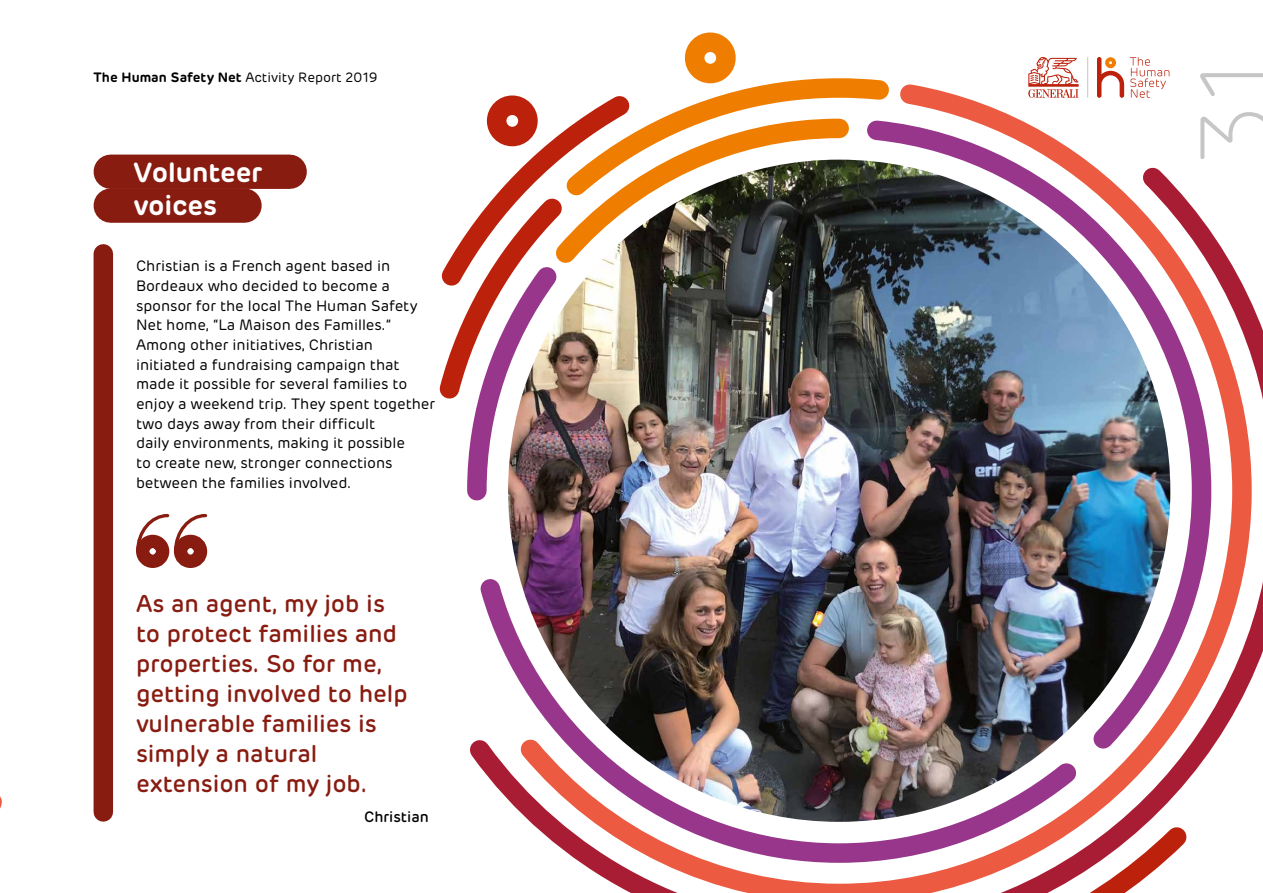
<style>
.page{position:relative;width:1263px;height:893px;background:#fff}
.page>*{position:absolute;margin:0;border:0;box-sizing:border-box;transform-origin:0 0}
.t1{font:200 108px "Rubrik";color:#c6c6c6}
.t2{font:600 27.45px/33.2px "Rubrik";color:#fff}
.t3{font:500 24px/30px "Rubrik";color:#881c11}
.t4{font:15px/19.6px "Rubrik";color:#000}
.t5{font:500 15px "Rubrik";color:#000}
.t6{font:13.5px "Rubrik";color:#000}
.s1{font-weight:600}
</style>
<div class="page">
<div style="left:94px;top:254px;width:19px;height:558px;background:#881c11"></div>
<div style="left:111px;top:155px;width:179px;height:34px;background:#881c11"></div>
<div style="left:111px;top:188px;width:133px;height:35px;background:#881c11"></div>
<div style="left:136px;top:535px;width:33px;height:33px;border:13px solid #881c11;border-radius:50%"></div>
<div style="left:174px;top:535px;width:33px;height:33px;border:13px solid #881c11;border-radius:50%"></div>
<svg style="left:136px;top:513px;width:72px;height:42px"></svg>
<svg style="left:1030px;top:57px;width:47px;height:15px"></svg>
<hr style="left:1087px;top:57px;width:1px;height:41px;background:#c6c6c6">
<svg style="left:1097px;top:57px;width:20px;height:15px"></svg>
<svg style="left:1130px;top:57px;width:39px;height:15px"></svg>
<svg style="left:439px;top:348px;width:13px;height:51px"></svg>
<svg style="left:441px;top:98px;width:62px;height:188px"></svg>
<svg style="left:503px;top:72px;width:667px;height:78px"></svg>
<img style="left:452px;top:150px;width:811px;height:743px">
<svg style="left:0;top:796px;width:2px;height:13px"></svg>
<div style="left:685px;top:33px;width:51px;height:50px;border:20px solid #ef7d00;border-radius:50%"></div>
<div style="left:487px;top:95px;width:51px;height:51px;border:20px solid #bc210b;border-radius:50%"></div>
<img style="left:855px;top:109px;width:366px;height:657px">
<img style="left:466px;top:565px;width:628px;height:307px">
<p class="t6" style="left:94px;top:70px;width:286px"><span class="s1">The Human Safety Net</span> Activity Report 2019</p>
<h2 class="t2" style="left:134px;top:155px;width:130px">Volunteer voices</h2>
<p class="t4" style="left:136px;top:257px;width:301px">Christian is a French agent based in Bordeaux who decided to become a sponsor for the local The Human Safety Net home, “La Maison des Familles.” Among other initiatives, Christian initiated a fundraising campaign that made it possible for several families to enjoy a weekend trip. They spent together two days away from their difficult<br>daily environments, making it possible<br>to create new, stronger connections between the families involved.</p>
<h3 class="t3" style="left:136px;top:589px;width:273px">As an agent, my job is to protect families and properties. So for me, getting involved to help vulnerable families is simply a natural extension of my job.</h3>
<p class="t5" style="left:364px;top:807px;width:66px">Christian</p>
<h1 class="t1" style="left:1177px;top:165px;width:109px;rotate:-90deg">31</h1>
</div>
